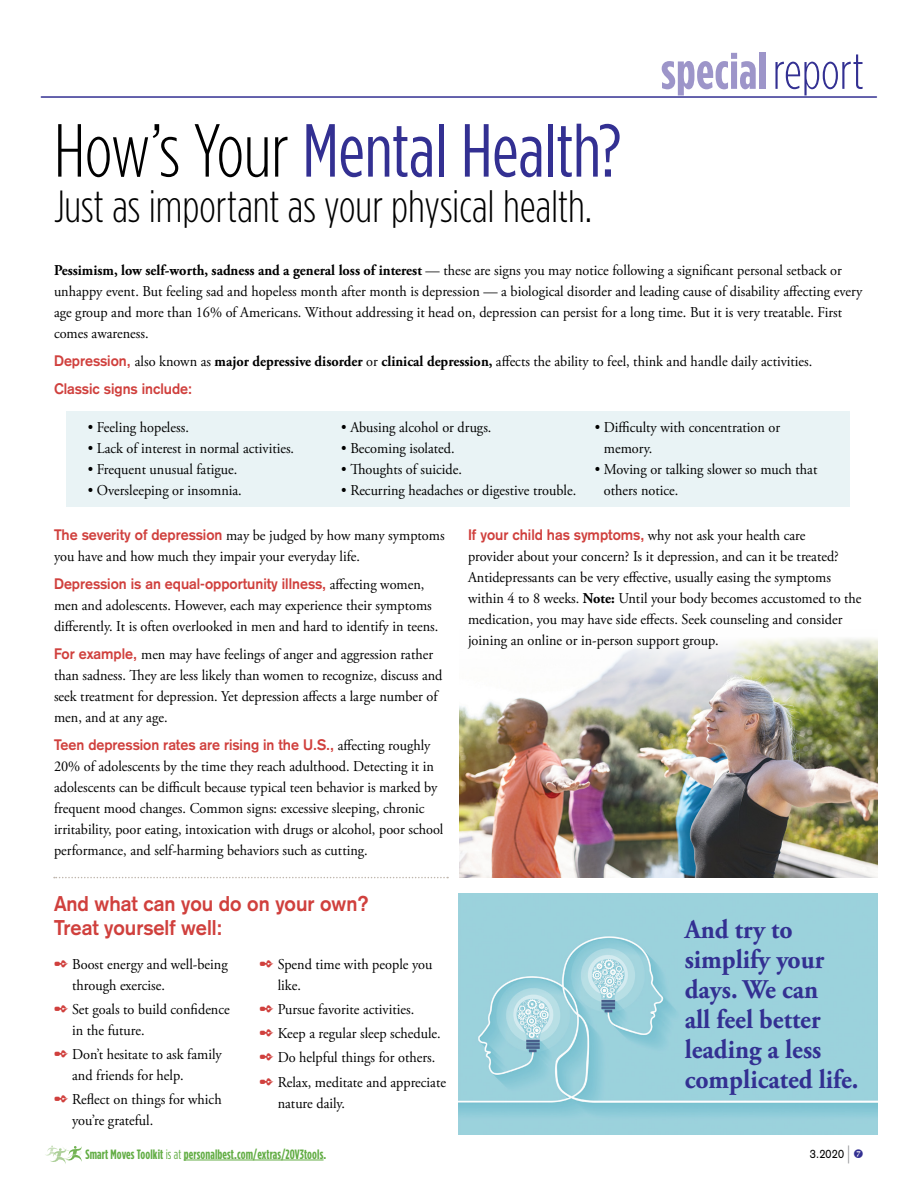
<style>
.page{position:relative;width:918px;height:1188px;background:#fff}
.page>*{position:absolute;margin:0;border:0;box-sizing:border-box;transform-origin:0 0}
.t1{font:75px "Gotham Condensed";letter-spacing:-.005em;color:#333092}
.t2{font:700 51px "Gotham Condensed";letter-spacing:.01em;color:#9d95c9}
.t3{font:300 45px "Gotham Condensed";color:#000}
.t4{font:700 27px/30px "Adobe Garamond Pro";color:#333092;scale:.95 1}
.t5{font:24px "Akzidenz Grotesk";color:#8a8c8e;scale:.45 1}
.t6{font:700 21px/24px "Akzidenz Grotesk";color:#d0403d;scale:.95 1}
.t7{font:15px/21px "Adobe Garamond Pro";color:#000;scale:.95 1}
.t8{font:700 15px "Akzidenz Grotesk";color:#d0403d;scale:.95 1}
.t9{font:700 13.5px "Gotham Condensed";letter-spacing:.01em;color:#62ad44;scale:.95 1}
.t10{font:12px "Akzidenz Grotesk";color:#000;scale:.9 1}
.s1{font-weight:300;color:#333092}
.s2{font-weight:300;color:#000}
.s3{font-weight:700}
.s4{font-family:"Akzidenz Grotesk";font-weight:700;color:#d0403d}
.s5{font-family:"Adobe Garamond Pro";font-weight:400;color:#000}
.s6{color:#d0403d}
.s7{font-weight:400}
</style>
<div class="page">
<hr style="left:41px;top:96px;width:835px;height:2px;background:#333092">
<hr style="left:184px;top:1160px;width:140px;height:1px;background:#62ad44">
<svg style="left:45px;top:1146px;width:37px;height:18px"></svg>
<img style="left:459px;top:638px;width:418px;height:240px">
<div style="left:66px;top:411px;width:783px;height:95px;background:#e9f3f5"></div>
<img style="left:459px;top:894px;width:418px;height:240px">
<svg style="left:54px;top:877px;width:394px;height:1px"></svg>
<h2 class="t2" style="left:661px;top:41px;width:204px">special<span class="s1">report</span></h2>
<h1 class="t1" style="left:54px;top:108px;width:569px"><span class="s2">How’s Your</span> Mental Health?</h1>
<h3 class="t3" style="left:54px;top:181px;width:540px">Just as important as your physical health.</h3>
<p class="t7" style="left:54px;top:260px;width:852px"><span class="s3">Pessimism, low self-worth, sadness and a general loss of interest</span> — these are signs you may notice following a significant personal setback or unhappy event. But feeling sad and hopeless month after month is depression — a biological disorder and leading cause of disability affecting every age group and more than 16% of Americans. Without addressing it head on, depression can persist for a long time. But it is very treatable. First comes awareness.</p>
<p class="t7" style="left:54px;top:351px;width:800px"><span class="s4">Depression,</span> also known as <span class="s3">major depressive disorder</span> or <span class="s3">clinical depression,</span> affects the ability to feel, think and handle daily activities.</p>
<p class="t8" style="left:54px;top:379px;width:147px">Classic signs include:</p>
<p class="t7" style="left:88px;top:418px;width:108px">• Feeling hopeless.</p>
<p class="t7" style="left:88px;top:439px;width:219px">• Lack of interest in normal activities.</p>
<p class="t7" style="left:88px;top:460px;width:159px">• Frequent unusual fatigue.</p>
<p class="t7" style="left:88px;top:481px;width:164px">• Oversleeping or insomnia.</p>
<p class="t7" style="left:341px;top:418px;width:160px">• Abusing alcohol or drugs.</p>
<p class="t7" style="left:341px;top:439px;width:121px">• Becoming isolated.</p>
<p class="t7" style="left:341px;top:460px;width:129px">• Thoughts of suicide.</p>
<p class="t7" style="left:341px;top:481px;width:249px">• Recurring headaches or digestive trouble.</p>
<p class="t7" style="left:604px;top:418px;width:187px;text-indent:-9px">• Difficulty with concentration or memory.</p>
<p class="t7" style="left:604px;top:460px;width:226px;text-indent:-9px">• Moving or talking slower so much that others notice.</p>
<p class="t7" style="left:54px;top:526px;width:413px"><span class="s4">The severity of depression</span> may be judged by how many symptoms you have and how much they impair your everyday life.</p>
<p class="t8" style="left:54px;top:575px;width:392px">Depression is an equal-opportunity illness, <span class="s5">affecting women,</span></p>
<p class="t7" style="left:54px;top:595px;width:406px">men and adolescents. However, each may experience their symptoms differently. It is often overlooked in men and hard to identify in teens.</p>
<p class="t7" style="left:54px;top:644px;width:410px"><span class="s4">For example,</span> men may have feelings of anger and aggression rather than sadness. They are less likely than women to recognize, discuss and seek treatment for depression. Yet depression affects a large number of men, and at any age.</p>
<p class="t8" style="left:54px;top:735px;width:398px">Teen depression rates are rising in the U.S., <span class="s5">affecting roughly</span></p>
<p class="t7" style="left:54px;top:756px;width:411px">20% of adolescents by the time they reach adulthood. Detecting it in adolescents can be difficult because typical teen behavior is marked by frequent mood changes. Common signs: excessive sleeping, chronic irritability, poor eating, intoxication with drugs or alcohol, poor school performance, and self-harming behaviors such as cutting.</p>
<h3 class="t6" style="left:54px;top:891px;width:333px">And what can you do on your own?<br>Treat yourself well:</h3>
<p class="t7" style="left:72px;top:954px;width:165px;text-indent:-18px"><span class="s6">✒</span> Boost energy and well-being through exercise.</p>
<p class="t7" style="left:72px;top:999px;width:167px;text-indent:-18px"><span class="s6">✒</span> Set goals to build confidence in the future.</p>
<p class="t7" style="left:72px;top:1044px;width:159px;text-indent:-18px"><span class="s6">✒</span> Don’t hesitate to ask family and friends for help.</p>
<p class="t7" style="left:72px;top:1090px;width:159px;text-indent:-18px"><span class="s6">✒</span> Reflect on things for which you’re grateful.</p>
<p class="t7" style="left:278px;top:954px;width:164px;text-indent:-18px"><span class="s6">✒</span> Spend time with people you like.</p>
<p class="t7" style="left:260px;top:997px;width:198px;line-height:24.3px"><span class="s6">✒</span> Pursue favorite activities.<br><span class="s6">✒</span> Keep a regular sleep schedule. <span class="s6">✒</span> Do helpful things for others. <span class="s6">✒</span> Relax, meditate and appreciate</p>
<p class="t7" style="left:278px;top:1093px;width:73px">nature daily.</p>
<p class="t8" style="left:468px;top:526px;width:357px">If your child has symptoms, <span class="s5">why not ask your health care</span></p>
<p class="t7" style="left:468px;top:547px;width:416px">provider about your concern? Is it depression, and can it be treated?<br>Antidepressants can be very effective, usually easing the symptoms within 4 to 8 weeks. <span class="s3">Note:</span> Until your body becomes accustomed to the medication, you may have side effects. Seek counseling and consider joining an online or in-person support group.</p>
<h3 class="t4" style="left:685px;top:915px;width:185px">And try to simplify your days. We can<br>all feel better leading a less complicated life.</h3>
<p class="t9" style="left:85px;top:1146px;width:255px">Smart Moves Toolkit <span class="s7">is at</span> personalbest.com/extras/20V3tools.</p>
<h3 class="t5" style="left:847px;top:1140px;width:7px">|</h3>
<p class="t10" style="left:810px;top:1147px;width:39px">3.2020</p>
</div>
